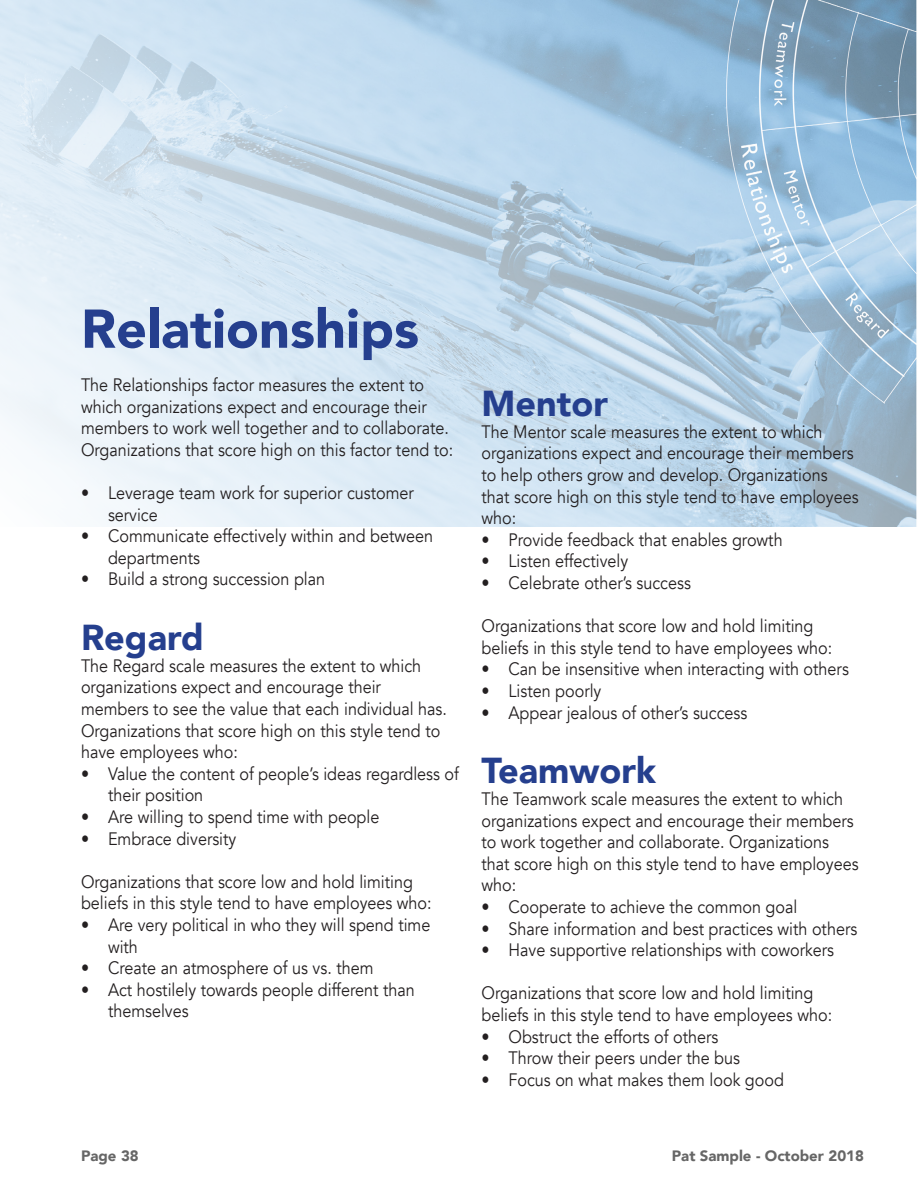
<style>
.page{position:relative;width:918px;height:1188px;background:#fff}
.page>*{position:absolute;margin:0;border:0;box-sizing:border-box;transform-origin:0 0}
.Header{font:900 54px "Avenir";color:#253f8e}
.Header-2{font:900 36px "Avenir";color:#253f8e}
.Regular_Text{font:18px/21.6px "Avenir";color:#231f20;scale:.9 1}
.Small_Head{font:900 15px "Avenir";color:#666}
</style>
<div class="page">
<img style="left:0;top:0;width:917px;height:527px">
<p class="Header" style="left:81px;top:283px;width:340px">Relationships</p>
<p class="Regular_Text" style="left:81px;top:374px;width:415px">The Relationships factor measures the extent to which organizations expect and encourage their members to work well together and to collaborate.<br>Organizations that score high on this factor tend to:</p>
<p class="Regular_Text" style="left:108px;top:482px;width:341px;text-indent:-27px">• Leverage team work for superior customer service</p>
<p class="Regular_Text" style="left:108px;top:525px;width:363px;text-indent:-27px">• Communicate effectively within and between departments</p>
<p class="Regular_Text" style="left:81px;top:569px;width:273px">• Build a strong succession plan</p>
<p class="Header-2" style="left:81px;top:607px;width:124px">Regard</p>
<p class="Regular_Text" style="left:81px;top:655px;width:408px">The Regard scale measures the extent to which organizations expect and encourage their members to see the value that each individual has.<br>Organizations that score high on this style tend to have employees who:</p>
<p class="Regular_Text" style="left:108px;top:763px;width:392px;text-indent:-27px">• Value the content of people’s ideas regardless of their position</p>
<p class="Regular_Text" style="left:81px;top:806px;width:333px">• Are willing to spend time with people</p>
<p class="Regular_Text" style="left:81px;top:828px;width:174px">• Embrace diversity</p>
<p class="Regular_Text" style="left:81px;top:871px;width:391px">Organizations that score low and hold limiting beliefs in this style tend to have employees who:</p>
<p class="Regular_Text" style="left:108px;top:914px;width:360px;text-indent:-27px">• Are very political in who they will spend time with</p>
<p class="Regular_Text" style="left:81px;top:957px;width:327px">• Create an atmosphere of us vs. them</p>
<p class="Regular_Text" style="left:108px;top:979px;width:342px;text-indent:-27px">• Act hostilely towards people different than themselves</p>
<p class="Header-2" style="left:482px;top:373px;width:128px">Mentor</p>
<p class="Regular_Text" style="left:482px;top:421px;width:421px">The Mentor scale measures the extent to which organizations expect and encourage their members to help others grow and develop. Organizations that score high on this style tend to have employees who:</p>
<p class="Regular_Text" style="left:482px;top:529px;width:336px">• Provide feedback that enables growth</p>
<p class="Regular_Text" style="left:482px;top:551px;width:164px">• Listen effectively</p>
<p class="Regular_Text" style="left:482px;top:572px;width:234px">• Celebrate other’s success</p>
<p class="Regular_Text" style="left:482px;top:615px;width:391px">Organizations that score low and hold limiting beliefs in this style tend to have employees who:</p>
<p class="Regular_Text" style="left:482px;top:659px;width:410px">• Can be insensitive when interacting with others</p>
<p class="Regular_Text" style="left:482px;top:680px;width:135px">• Listen poorly</p>
<p class="Regular_Text" style="left:482px;top:702px;width:297px">• Appear jealous of other’s success</p>
<p class="Header-2" style="left:482px;top:740px;width:176px">Teamwork</p>
<p class="Regular_Text" style="left:482px;top:788px;width:421px">The Teamwork scale measures the extent to which organizations expect and encourage their members to work together and collaborate. Organizations that score high on this style tend to have employees who:</p>
<p class="Regular_Text" style="left:482px;top:896px;width:353px">• Cooperate to achieve the common goal</p>
<p class="Regular_Text" style="left:482px;top:918px;width:419px">• Share information and best practices with others</p>
<p class="Regular_Text" style="left:482px;top:939px;width:393px">• Have supportive relationships with coworkers</p>
<p class="Regular_Text" style="left:482px;top:983px;width:391px">Organizations that score low and hold limiting beliefs in this style tend to have employees who:</p>
<p class="Regular_Text" style="left:482px;top:1026px;width:265px">• Obstruct the efforts of others</p>
<p class="Regular_Text" style="left:482px;top:1047px;width:289px">• Throw their peers under the bus</p>
<p class="Regular_Text" style="left:482px;top:1069px;width:338px">• Focus on what makes them look good</p>
<p class="Small_Head" style="left:81px;top:1143px;width:59px">Page 38</p>
<p class="Small_Head" style="left:672px;top:1143px;width:194px">Pat Sample - October 2018</p>
</div>
